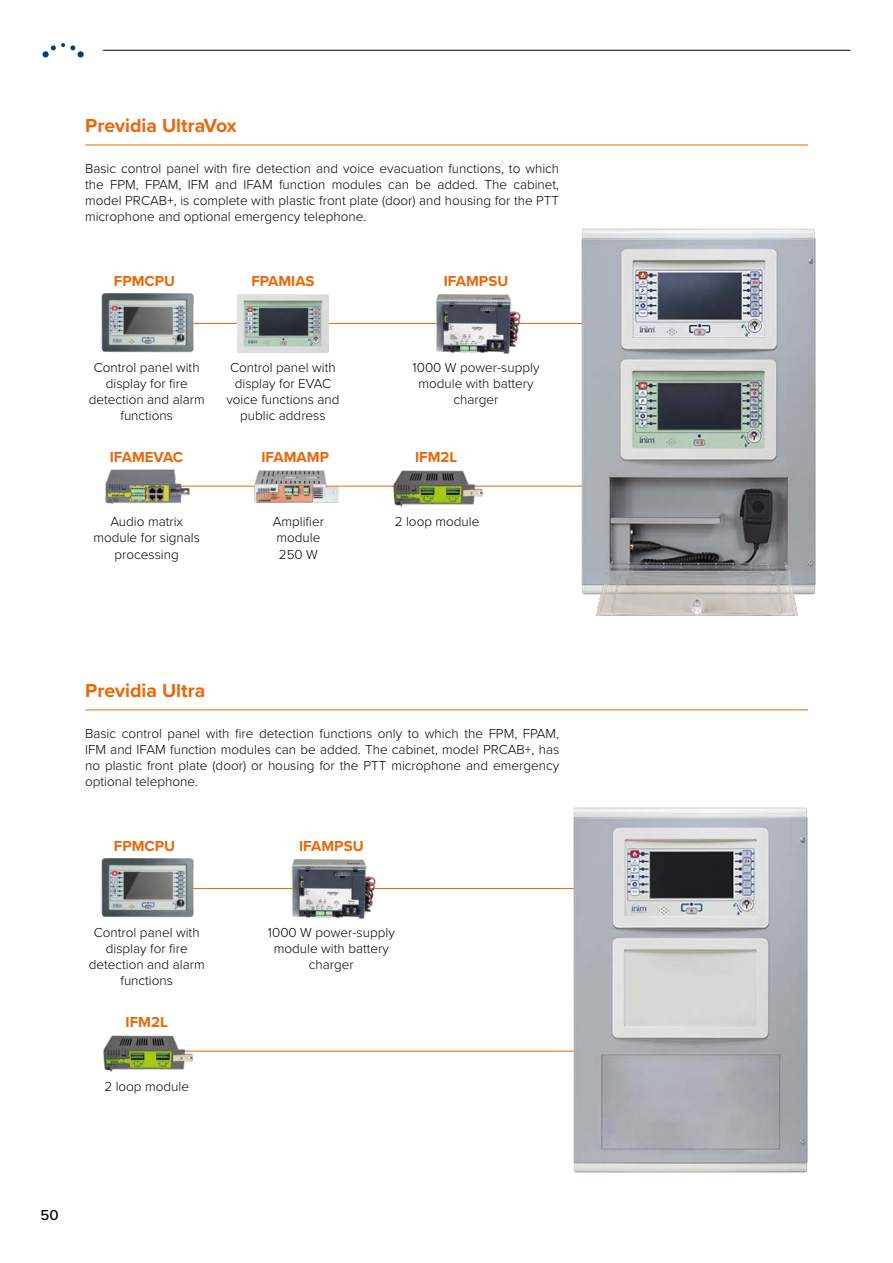
<style>
.page{position:relative;width:893px;height:1263px;background:#fff}
.page>*{position:absolute;margin:0;border:0;box-sizing:border-box;transform-origin:0 0}
.t1{font:700 19.5px "Proxima Nova";color:#ec6608}
.t2{font:700 15px "Proxima Nova";color:#ec6608}
.t3{font:500 15px "Proxima Nova";color:#000}
.t4{font:300 13.5px/16.2px "Proxima Nova";color:#000;text-align:center}
</style>
<div class="page">
<hr style="left:149px;top:323px;width:502px;height:1px;background:#ec6608">
<hr style="left:149px;top:486px;width:502px;height:1px;background:#ec6608">
<img style="left:101px;top:293px;width:93px;height:60px">
<img style="left:237px;top:294px;width:91px;height:59px">
<img style="left:435px;top:294px;width:86px;height:60px">
<img style="left:105px;top:469px;width:88px;height:35px">
<img style="left:389px;top:470px;width:96px;height:37px">
<img style="left:252px;top:470px;width:93px;height:33px">
<img style="left:559px;top:228px;width:257px;height:387px">
<hr style="left:149px;top:888px;width:502px;height:1px;background:#ec6608">
<hr style="left:149px;top:1051px;width:502px;height:1px;background:#ec6608">
<img style="left:101px;top:858px;width:99px;height:60px">
<img style="left:285px;top:859px;width:93px;height:60px">
<img style="left:103px;top:1035px;width:91px;height:37px">
<img style="left:535px;top:807px;width:273px;height:366px">
<hr style="left:85px;top:145px;width:723px;height:1px;background:#ec6608">
<svg style="left:43px;top:43px;width:41px;height:14px"></svg>
<hr style="left:103px;top:50px;width:747px;height:1px;background:#000">
<hr style="left:85px;top:709px;width:723px;height:1px;background:#ec6608">
<h1 class="t1" style="left:85px;top:111px;width:153px">Previdia UltraVox</h1>
<p class="t4" style="left:85px;top:159px;width:476px;text-align:justify">Basic control panel with fire detection and voice evacuation functions, to which the FPM, FPAM, IFM and IFAM function modules can be added. The cabinet, model PRCAB+, is complete with plastic front plate (door) and housing for the PTT microphone and optional emergency telephone.</p>
<p class="t2" style="left:114px;top:270px;width:63px">FPMCPU</p>
<p class="t2" style="left:251px;top:270px;width:65px">FPAMIAS</p>
<p class="t2" style="left:444px;top:270px;width:66px">IFAMPSU</p>
<p class="t4" style="left:89px;top:358px;width:117px">Control panel with display for fire detection and alarm functions</p>
<p class="t4" style="left:226px;top:358px;width:115px">Control panel with display for EVAC voice functions and public address</p>
<p class="t4" style="left:413px;top:358px;width:128px">1000 W power-supply module with battery charger</p>
<p class="t2" style="left:110px;top:446px;width:75px">IFAMEVAC</p>
<p class="t2" style="left:261px;top:446px;width:69px">IFAMAMP</p>
<p class="t2" style="left:415px;top:446px;width:44px">IFM2L</p>
<p class="t4" style="left:93px;top:513px;width:108px">Audio matrix module for signals processing</p>
<p class="t4" style="left:273px;top:513px;width:53px;text-align:left">Amplifier module<br>250 W</p>
<p class="t4" style="left:395px;top:513px;width:86px">2 loop module</p>
<h1 class="t1" style="left:85px;top:676px;width:122px">Previdia Ultra</h1>
<p class="t4" style="left:85px;top:724px;width:476px;text-align:justify">Basic control panel with fire detection functions only to which the FPM, FPAM, IFM and IFAM function modules can be added. The cabinet, model PRCAB+, has no plastic front plate (door) or housing for the PTT microphone and emergency optional telephone.</p>
<p class="t2" style="left:114px;top:834px;width:63px">FPMCPU</p>
<p class="t4" style="left:89px;top:923px;width:117px">Control panel with display for fire detection and alarm functions</p>
<p class="t2" style="left:126px;top:1011px;width:44px">IFM2L</p>
<p class="t4" style="left:104px;top:1078px;width:86px">2 loop module</p>
<p class="t2" style="left:299px;top:834px;width:66px">IFAMPSU</p>
<p class="t4" style="left:268px;top:923px;width:128px">1000 W power-supply module with battery charger</p>
<p class="t3" style="left:41px;top:1204px;width:20px">50</p>
</div>
